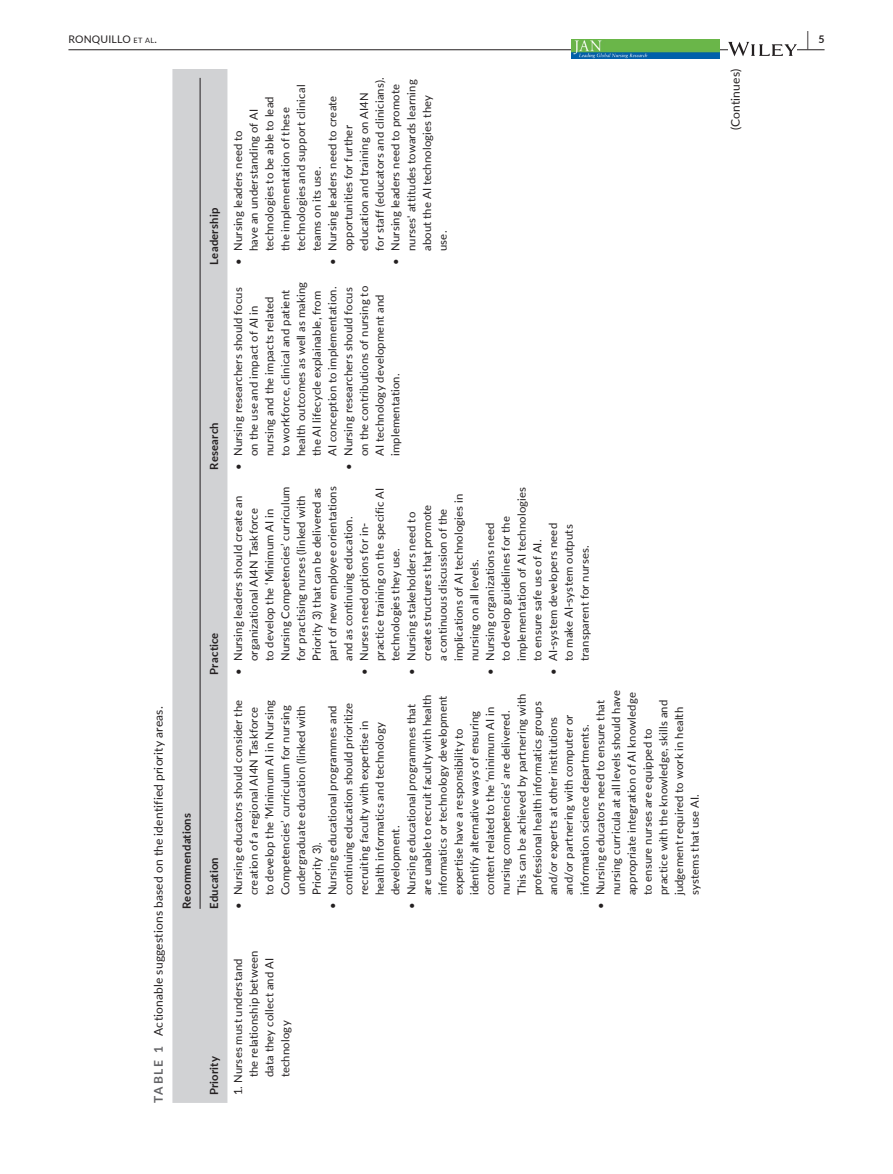
<style>
.page{position:relative;width:893px;height:1174px;background:#fff}
.page>*{position:absolute;margin:0;border:0;box-sizing:border-box;transform-origin:0 0}
.t1{font:700 19.5px "Lato";color:#231f20;scale:.43 1}
.t2{font:12px "Lato";letter-spacing:.015em;color:#231f20}
.t3{font:11.25px/15.8px "Lato";letter-spacing:.015em;color:#231f20}
.t4{font:700 11.25px "Lato";letter-spacing:.02em;color:#231f20}
.t5{font:10.5px "Lato";letter-spacing:.015em;color:#231f20}
.s1{font-size:7.35px}
.s2{font-weight:700;color:#636366}
</style>
<div class="page">
<hr style="left:68px;top:49px;width:756px;height:1px;background:#231f20">
<img style="left:571px;top:39px;width:149px;height:20px">
<svg style="left:728px;top:42px;width:69px;height:14px"></svg>
<div style="left:172px;top:69px;width:55px;height:1033px;background:#d1d2d4"></div>
<hr style="left:200px;top:78px;width:1px;height:830px;background:#231f20">
<p class="t5" style="left:68px;top:31px;width:90px">RONQUILLO <span class="s1">et al</span>.</p>
<h1 class="t1" style="left:807px;top:25px;width:43px">| <sup>5</sup></h1>
<p class="t2" style="left:150px;top:1102px;width:398px;rotate:-90deg"><span class="s2">TABLE 1</span> Actionable suggestions based on the identified priority areas.</p>
<p class="t4" style="left:178px;top:908px;width:97px;rotate:-90deg">Recommendations</p>
<p class="t4" style="left:206px;top:265px;width:58px;rotate:-90deg">Leadership</p>
<p class="t4" style="left:206px;top:470px;width:49px;rotate:-90deg">Research</p>
<p class="t4" style="left:206px;top:674px;width:44px;rotate:-90deg">Practice</p>
<p class="t4" style="left:206px;top:908px;width:53px;rotate:-90deg">Education</p>
<p class="t3" style="left:230px;top:251px;width:168px;text-indent:-14px;rotate:-90deg">• Nursing leaders need to<br>have an understanding of AI technologies to be able to lead the implementation of these technologies and support clinical teams on its use.</p>
<p class="t3" style="left:324px;top:251px;width:175px;text-indent:-14px;rotate:-90deg">• Nursing leaders need to create opportunities for further education and training on AI4N for staff (educators and clinicians).</p>
<p class="t3" style="left:387px;top:251px;width:173px;text-indent:-14px;rotate:-90deg">• Nursing leaders need to promote nurses' attitudes towards learning about the AI technologies they use.</p>
<p class="t2" style="left:727px;top:130px;width:63px;rotate:-90deg">(Continues)</p>
<p class="t3" style="left:230px;top:456px;width:175px;text-indent:-14px;rotate:-90deg">• Nursing researchers should focus on the use and impact of AI in nursing and the impacts related<br>to workforce, clinical and patient health outcomes as well as making the AI lifecycle explainable, from AI conception to implementation.</p>
<p class="t3" style="left:340px;top:456px;width:172px;text-indent:-14px;rotate:-90deg">• Nursing researchers should focus on the contributions of nursing to<br>AI technology development and implementation.</p>
<p class="t3" style="left:230px;top:661px;width:176px;text-indent:-14px;rotate:-90deg">• Nursing leaders should create an organizational AI4N Taskforce<br>to develop the ‘Minimum AI in Nursing Competencies’ curriculum for practising nurses (linked with Priority 3) that can be delivered as part of new employee orientations and as continuing education.</p>
<p class="t3" style="left:356px;top:661px;width:175px;text-indent:-14px;rotate:-90deg">• Nurses need options for in&shy;practice training on the specific AI technologies they use.</p>
<p class="t3" style="left:403px;top:661px;width:169px;text-indent:-14px;rotate:-90deg">• Nursing stakeholders need to create structures that promote<br>a continuous discussion of the implications of AI technologies in nursing on all levels.</p>
<p class="t3" style="left:482px;top:661px;width:176px;text-indent:-14px;rotate:-90deg">• Nursing organizations need<br>to develop guidelines for the implementation of AI technologies to ensure safe use of AI.</p>
<p class="t3" style="left:545px;top:661px;width:140px;text-align:justify;text-indent:-14px;rotate:-90deg">• AI-system developers need to make AI-system outputs transparent for nurses.</p>
<p class="t3" style="left:230px;top:895px;width:197px;text-indent:-14px;rotate:-90deg">• Nursing educators should consider the creation of a regional AI4N Taskforce to develop the ‘Minimum AI in Nursing Competencies’ curriculum for nursing undergraduate education (linked with Priority 3).</p>
<p class="t3" style="left:324px;top:895px;width:194px;text-indent:-14px;rotate:-90deg">• Nursing educational programmes and continuing education should prioritize recruiting faculty with expertise in health informatics and technology development.</p>
<p class="t3" style="left:403px;top:895px;width:203px;text-indent:-14px;rotate:-90deg">• Nursing educational programmes that are unable to recruit faculty with health informatics or technology development expertise have a responsibility to identify alternative ways of ensuring content related to the ‘minimum AI in nursing competencies’ are delivered.<br>This can be achieved by partnering with professional health informatics groups and/or experts at other institutions and/or partnering with computer or information science departments.</p>
<p class="t3" style="left:592px;top:895px;width:207px;text-indent:-14px;rotate:-90deg">• Nursing educators need to ensure that nursing curricula at all levels should have appropriate integration of AI knowledge to ensure nurses are equipped to practice with the knowledge, skills and judgement required to work in health systems that use AI.</p>
<p class="t4" style="left:206px;top:1095px;width:41px;rotate:-90deg">Priority</p>
<p class="t3" style="left:230px;top:1077px;width:128px;text-indent:-18px;rotate:-90deg">1. Nurses must understand the relationship between data they collect and AI technology</p>
</div>
